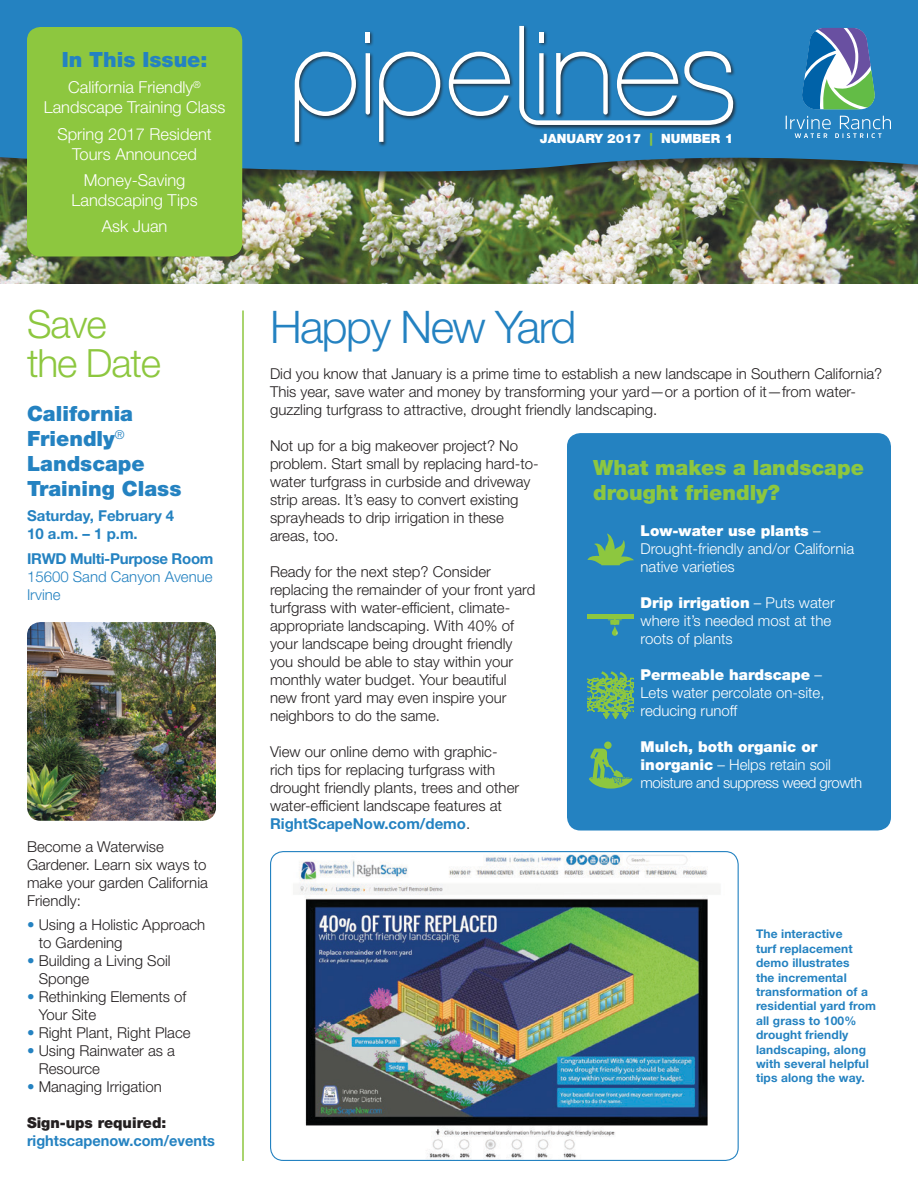
<style>
.page{position:relative;width:918px;height:1188px;background:#fff}
.page>*{position:absolute;margin:0;border:0;box-sizing:border-box;transform-origin:0 0}
.t1{font:300 45px "Helvetica Neue LT Std";letter-spacing:-.035em;color:#2482c1}
.t2{font:300 39px/39px "Helvetica Neue LT Std";letter-spacing:-.03em;color:#8dc73f}
.t3{font:900 21px/25.2px "Helvetica Neue LT Std";color:#2482c1}
.t4{font:900 21px/25.2px "Helvetica Neue LT Std";color:#8dc73f}
.t5{font:300 16.5px/19.8px "Helvetica Neue LT Std";color:#fff;text-align:center}
.t6{font:300 15px/18px "Helvetica Neue LT Std";color:#231f20}
.t7{font:300 15px/18px "Helvetica Neue LT Std";color:#fff}
.t8{font:300 15px/18px "Helvetica Neue LT Std";letter-spacing:-.03em;color:#fff}
.t9{font:700 15px/18px "Helvetica Neue LT Std";color:#2482c1}
.t10{font:300 15px/18px "Helvetica Neue LT Std";color:#2482c1}
.t11{font:700 15px "Helvetica Neue LT Std";letter-spacing:-.02em;color:#2482c1}
.t12{font:900 15px "Helvetica Neue LT Std";color:#231f20}
.t13{font:900 12.75px "Helvetica Neue LT Std";color:#fff}
.t14{font:700 12px/14.4px "Helvetica Neue LT Std";letter-spacing:.01em;color:#2482c1}
.s1{color:#2482c1}
.s2{color:#8dc73f}
.s3{font-weight:700;color:#2482c1}
.s4{font-weight:900}
</style>
<div class="page">
<img style="left:0;top:186px;width:918px;height:98px">
<hr style="left:242px;top:310px;width:2px;height:851px;background:#8dc73f">
<svg style="left:0;top:0;width:918px;height:183px;background:#2d7caa"></svg>
<div style="left:294px;top:25px;width:444px;height:122px;background:#231f20;opacity:.75"></div>
<svg style="left:295px;top:52px;width:61px;height:90px"></svg>
<hr style="left:366px;top:32px;width:4px;height:11px;background:#fff">
<svg style="left:379px;top:52px;width:61px;height:90px"></svg>
<svg style="left:449px;top:52px;width:61px;height:64px"></svg>
<svg style="left:366px;top:53px;width:4px;height:62px"></svg>
<svg style="left:519px;top:26px;width:214px;height:99px"></svg>
<svg style="left:786px;top:116px;width:105px;height:22px;background:#4896cb"></svg>
<svg style="left:801px;top:28px;width:74px;height:81px"></svg>
<div style="left:27px;top:27px;width:215px;height:229px;background:#8dc73f;border-radius:14px"></div>
<img style="left:27px;top:622px;width:189px;height:199px">
<img style="left:270px;top:851px;width:468px;height:310px">
<div style="left:270px;top:851px;width:469px;height:310px;border:1px solid #2482c1;border-radius:13px"></div>
<div style="left:567px;top:433px;width:324px;height:398px;background:#2482c1;border-radius:13px"></div>
<svg style="left:588px;top:534px;width:46px;height:31px"></svg>
<svg style="left:588px;top:671px;width:46px;height:47px"></svg>
<div style="left:604px;top:742px;width:8px;height:7px;background:#8dc73f;border-radius:50%"></div>
<svg style="left:589px;top:749px;width:44px;height:40px"></svg>
<hr style="left:588px;top:615px;width:46px;height:4px;background:#8dc73f">
<svg style="left:608px;top:619px;width:14px;height:17px"></svg>
<h3 class="t3" style="left:62px;top:47px;width:147px">In This Issue:</h3>
<p class="t5" style="left:44px;top:77px;width:183px">California Friendly<sup>®<br></sup>Landscape Training Class</p>
<p class="t5" style="left:57px;top:124px;width:156px">Spring 2017 Resident<br>Tours Announced</p>
<p class="t5" style="left:72px;top:170px;width:127px">Money-Saving<br>Landscaping Tips</p>
<p class="t5" style="left:102px;top:216px;width:67px">Ask Juan</p>
<h2 class="t2" style="left:27px;top:304px;width:136px">Save the Date</h2>
<h3 class="t3" style="left:27px;top:400px;width:156px">California<br>Friendly<sup>®<br></sup>Landscape<br>Training Class</h3>
<p class="t9" style="left:27px;top:506px;width:149px">Saturday, February 4<br>10 a.m. – 1 p.m.</p>
<p class="t11" style="left:27px;top:549px;width:188px">IRWD Multi-Purpose Room</p>
<p class="t10" style="left:27px;top:567px;width:187px">15600 Sand Canyon Avenue<br>Irvine</p>
<p class="t6" style="left:27px;top:837px;width:182px">Become a Waterwise<br>Gardener. Learn six ways to make your garden California<br>Friendly:</p>
<p class="t6" style="left:39px;top:916px;width:168px;text-indent:-12px"><span class="s1">•</span> Using a Holistic Approach to Gardening</p>
<p class="t6" style="left:39px;top:952px;width:133px;text-indent:-12px"><span class="s1">•</span> Building a Living Soil<br>Sponge</p>
<p class="t6" style="left:39px;top:988px;width:149px;text-indent:-12px"><span class="s1">•</span> Rethinking Elements of<br>Your Site</p>
<p class="t6" style="left:27px;top:1024px;width:165px"><span class="s1">•</span> Right Plant, Right Place</p>
<p class="t6" style="left:39px;top:1042px;width:138px;text-indent:-12px"><span class="s1">•</span> Using Rainwater as a<br>Resource</p>
<p class="t6" style="left:27px;top:1078px;width:136px"><span class="s1">•</span> Managing Irrigation</p>
<p class="t12" style="left:27px;top:1114px;width:141px">Sign-ups required:</p>
<p class="t9" style="left:27px;top:1132px;width:190px">rightscapenow.com/events</p>
<p class="t13" style="left:540px;top:130px;width:195px">JANUARY 2017 <span class="s2">|</span> NUMBER 1</p>
<h1 class="t1" style="left:270px;top:299px;width:308px">Happy New Yard</h1>
<p class="t6" style="left:270px;top:364px;width:614px">Did you know that January is a prime time to establish a new landscape in Southern California?<br>This year, save water and money by transforming your yard—or a portion of it—from water&shy;guzzling turfgrass to attractive, drought friendly landscaping.</p>
<p class="t6" style="left:270px;top:436px;width:270px">Not up for a big makeover project? No problem. Start small by replacing hard-to&shy;water turfgrass in curbside and driveway strip areas. It’s easy to convert existing sprayheads to drip irrigation in these areas, too.</p>
<p class="t6" style="left:270px;top:562px;width:267px">Ready for the next step? Consider replacing the remainder of your front yard turfgrass with water-efficient, climate&shy;appropriate landscaping. With 40% of your landscape being drought friendly you should be able to stay within your monthly water budget. Your beautiful new front yard may even inspire your neighbors to do the same.</p>
<p class="t6" style="left:270px;top:742px;width:251px">View our online demo with graphic&shy;rich tips for replacing turfgrass with drought friendly plants, trees and other water-efficient landscape features at <span class="s3">RightScapeNow.com/demo</span>.</p>
<h3 class="t4" style="left:593px;top:455px;width:272px">What makes a landscape drought friendly?</h3>
<p class="t7" style="left:641px;top:522px;width:215px"><span class="s4">Low-water use plants</span> –<br>Drought-friendly and/or California native varieties</p>
<p class="t7" style="left:641px;top:594px;width:196px"><span class="s4">Drip irrigation</span> – Puts water where it’s needed most at the roots of plants</p>
<p class="t7" style="left:641px;top:666px;width:185px"><span class="s4">Permeable hardscape</span> –<br>Lets water percolate on-site, reducing runoff</p>
<p class="t8" style="left:641px;top:738px;width:223px"><span class="s4">Mulch, both organic or inorganic</span> – Helps retain soil moisture and suppress weed growth</p>
<p class="t14" style="left:756px;top:927px;width:122px">The interactive<br>turf replacement demo illustrates<br>the incremental transformation of a residential yard from all grass to 100% drought friendly landscaping, along with several helpful tips along the way.</p>
</div>
